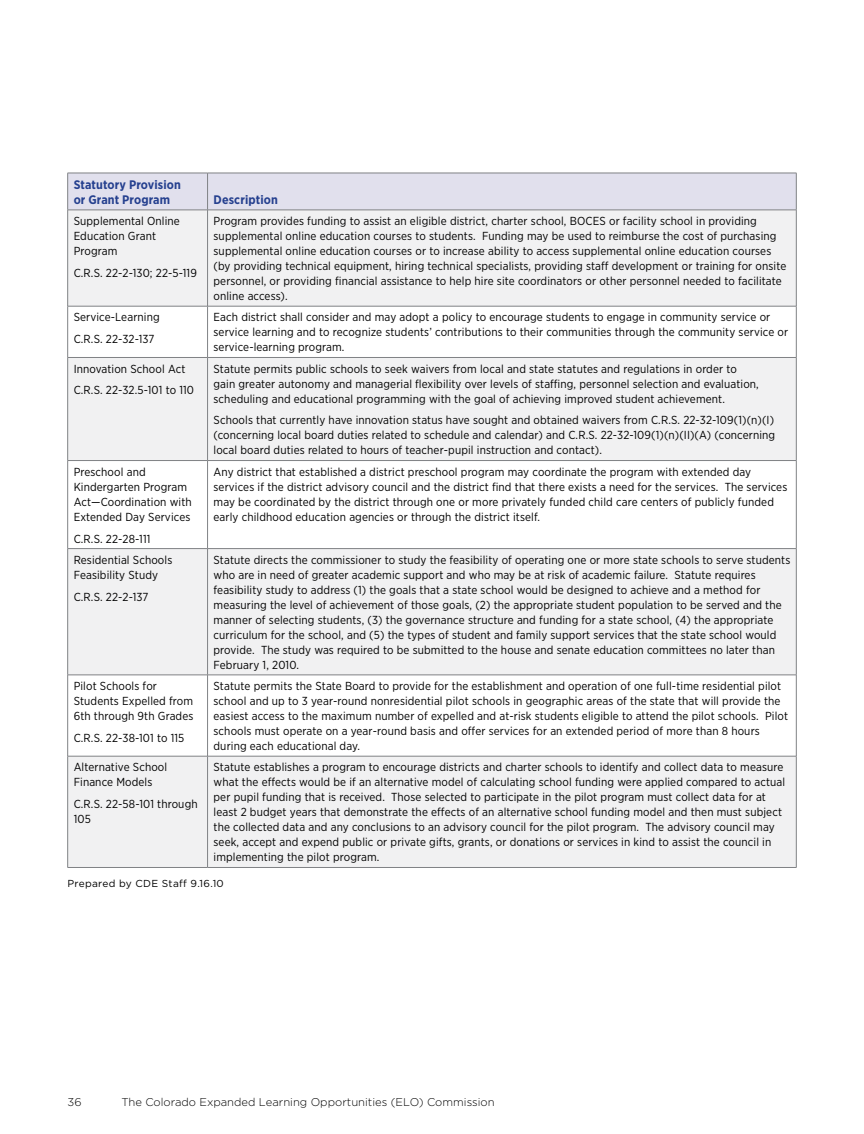
<style>
.page{position:relative;width:864px;height:1134px;background:#fff}
.page>*{position:absolute;margin:0;border:0;box-sizing:border-box;transform-origin:0 0}
.t1{font:700 12.3px/15px "Gotham Narrow";letter-spacing:.01em;color:#25408f}
.t2{font:11.7px/15px "Gotham Narrow";letter-spacing:.01em;color:#000}
.t3{font:300 11.25px "Gotham";color:#000}
.t4{font:10.2px "Gotham";letter-spacing:.03em;color:#000}
</style>
<div class="page">
<div style="left:68px;top:174px;width:728px;height:36px;background:#e1e0ed"></div>
<svg style="left:68px;top:211px;width:728px;height:656px;fill:#f1f1f2"></svg>
<hr style="left:68px;top:173px;width:140px;height:1px;background:#808285">
<hr style="left:67px;top:173px;width:1px;height:37px;background:#808285">
<hr style="left:208px;top:173px;width:588px;height:1px;background:#808285">
<hr style="left:207px;top:173px;width:1px;height:37px;background:#808285">
<hr style="left:796px;top:173px;width:1px;height:37px;background:#808285">
<hr style="left:68px;top:210px;width:140px;height:1px;background:#808285">
<hr style="left:208px;top:210px;width:588px;height:1px;background:#808285">
<hr style="left:67px;top:210px;width:1px;height:96px;background:#808285">
<hr style="left:207px;top:210px;width:1px;height:96px;background:#808285">
<hr style="left:796px;top:210px;width:1px;height:96px;background:#808285">
<hr style="left:68px;top:306px;width:140px;height:1px;background:#808285">
<hr style="left:67px;top:306px;width:1px;height:51px;background:#808285">
<hr style="left:208px;top:306px;width:588px;height:1px;background:#808285">
<hr style="left:207px;top:306px;width:1px;height:51px;background:#808285">
<hr style="left:796px;top:306px;width:1px;height:51px;background:#808285">
<hr style="left:68px;top:357px;width:140px;height:1px;background:#808285">
<hr style="left:67px;top:358px;width:1px;height:102px;background:#808285">
<hr style="left:208px;top:357px;width:588px;height:1px;background:#808285">
<hr style="left:207px;top:358px;width:1px;height:102px;background:#808285">
<hr style="left:796px;top:358px;width:1px;height:102px;background:#808285">
<hr style="left:68px;top:460px;width:140px;height:1px;background:#808285">
<hr style="left:67px;top:461px;width:1px;height:87px;background:#808285">
<hr style="left:208px;top:460px;width:588px;height:1px;background:#808285">
<hr style="left:207px;top:461px;width:1px;height:87px;background:#808285">
<hr style="left:796px;top:461px;width:1px;height:87px;background:#808285">
<hr style="left:68px;top:548px;width:140px;height:1px;background:#808285">
<hr style="left:67px;top:549px;width:1px;height:126px;background:#808285">
<hr style="left:208px;top:548px;width:588px;height:1px;background:#808285">
<hr style="left:207px;top:549px;width:1px;height:126px;background:#808285">
<hr style="left:796px;top:549px;width:1px;height:126px;background:#808285">
<hr style="left:68px;top:675px;width:140px;height:1px;background:#808285">
<hr style="left:67px;top:675px;width:1px;height:81px;background:#808285">
<hr style="left:208px;top:675px;width:588px;height:1px;background:#808285">
<hr style="left:207px;top:675px;width:1px;height:81px;background:#808285">
<hr style="left:796px;top:675px;width:1px;height:81px;background:#808285">
<hr style="left:68px;top:756px;width:140px;height:1px;background:#808285">
<hr style="left:67px;top:756px;width:1px;height:111px;background:#808285">
<hr style="left:208px;top:756px;width:588px;height:1px;background:#808285">
<hr style="left:207px;top:756px;width:1px;height:111px;background:#808285">
<hr style="left:796px;top:756px;width:1px;height:111px;background:#808285">
<hr style="left:68px;top:867px;width:140px;height:1px;background:#808285">
<hr style="left:208px;top:867px;width:588px;height:1px;background:#808285">
<p class="t1" style="left:74px;top:177px;width:109px">Statutory Provision or Grant Program</p>
<p class="t2" style="left:74px;top:213px;width:108px">Supplemental Online<br>Education Grant<br>Program</p>
<p class="t2" style="left:74px;top:265px;width:125px">C.R.S. 22-2-130; 22-5-119</p>
<p class="t1" style="left:214px;top:192px;width:66px">Description</p>
<p class="t2" style="left:214px;top:213px;width:574px">Program provides funding to assist an eligible district, charter school, BOCES or facility school in providing supplemental online education courses to students. Funding may be used to reimburse the cost of purchasing supplemental online education courses or to increase ability to access supplemental online education courses (by providing technical equipment, hiring technical specialists, providing staff development or training for onsite personnel, or providing financial assistance to help hire site coordinators or other personnel needed to facilitate online access).</p>
<p class="t2" style="left:74px;top:306px;width:88px;line-height:21.8px">Service-Learning<br>C.R.S. 22-32-137</p>
<p class="t2" style="left:214px;top:310px;width:576px">Each district shall consider and may adopt a policy to encourage students to engage in community service or service learning and to recognize students’ contributions to their communities through the community service or service-learning program.</p>
<p class="t2" style="left:74px;top:358px;width:122px;line-height:21.8px">Innovation School Act<br>C.R.S. 22-32.5-101 to 110</p>
<p class="t2" style="left:214px;top:361px;width:547px">Statute permits public schools to seek waivers from local and state statutes and regulations in order to gain greater autonomy and managerial flexibility over levels of staffing, personnel selection and evaluation, scheduling and educational programming with the goal of achieving improved student achievement.</p>
<p class="t2" style="left:214px;top:413px;width:563px;text-align:justify">Schools that currently have innovation status have sought and obtained waivers from C.R.S. 22-32-109(1)(n)(I) (concerning local board duties related to schedule and calendar) and C.R.S. 22-32-109(1)(n)(II)(A) (concerning local board duties related to hours of teacher-pupil instruction and contact).</p>
<p class="t2" style="left:74px;top:464px;width:120px">Preschool and<br>Kindergarten Program<br>Act—Coordination with<br>Extended Day Services</p>
<p class="t2" style="left:74px;top:531px;width:78px">C.R.S. 22-28-111</p>
<p class="t2" style="left:214px;top:464px;width:575px">Any district that established a district preschool program may coordinate the program with extended day services if the district advisory council and the district find that there exists a need for the services. The services may be coordinated by the district through one or more privately funded child care centers of publicly funded early childhood education agencies or through the district itself.</p>
<p class="t2" style="left:74px;top:552px;width:100px">Residential Schools<br>Feasibility Study</p>
<p class="t2" style="left:74px;top:589px;width:76px">C.R.S. 22-2-137</p>
<p class="t2" style="left:74px;top:678px;width:121px">Pilot Schools for<br>Students Expelled from<br>6th through 9th Grades</p>
<p class="t2" style="left:74px;top:730px;width:112px">C.R.S. 22-38-101 to 115</p>
<p class="t2" style="left:74px;top:759px;width:95px">Alternative School<br>Finance Models</p>
<p class="t2" style="left:74px;top:796px;width:125px">C.R.S. 22-58-101 through<br>105</p>
<p class="t2" style="left:214px;top:552px;width:578px">Statute directs the commissioner to study the feasibility of operating one or more state schools to serve students who are in need of greater academic support and who may be at risk of academic failure. Statute requires feasibility study to address (1) the goals that a state school would be designed to achieve and a method for measuring the level of achievement of those goals, (2) the appropriate student population to be served and the manner of selecting students, (3) the governance structure and funding for a state school, (4) the appropriate curriculum for the school, and (5) the types of student and family support services that the state school would provide. The study was required to be submitted to the house and senate education committees no later than February 1, 2010.</p>
<p class="t2" style="left:214px;top:678px;width:576px">Statute permits the State Board to provide for the establishment and operation of one full-time residential pilot school and up to 3 year-round nonresidential pilot schools in geographic areas of the state that will provide the easiest access to the maximum number of expelled and at-risk students eligible to attend the pilot schools. Pilot schools must operate on a year-round basis and offer services for an extended period of more than 8 hours during each educational day.</p>
<p class="t2" style="left:214px;top:759px;width:573px">Statute establishes a program to encourage districts and charter schools to identify and collect data to measure what the effects would be if an alternative model of calculating school funding were applied compared to actual per pupil funding that is received. Those selected to participate in the pilot program must collect data for at least 2 budget years that demonstrate the effects of an alternative school funding model and then must subject the collected data and any conclusions to an advisory council for the pilot program. The advisory council may seek, accept and expend public or private gifts, grants, or donations or services in kind to assist the council in implementing the pilot program.</p>
<p class="t4" style="left:68px;top:877px;width:77px">Prepared by CDE</p>
<p class="t4" style="left:162px;top:877px;width:63px">Staff 9.16.10</p>
<p class="t3" style="left:68px;top:1096px;width:39px">36 T</p>
<p class="t3" style="left:129px;top:1096px;width:368px">he Colorado Expanded Learning Opportunities (ELO) Commission</p>
</div>
